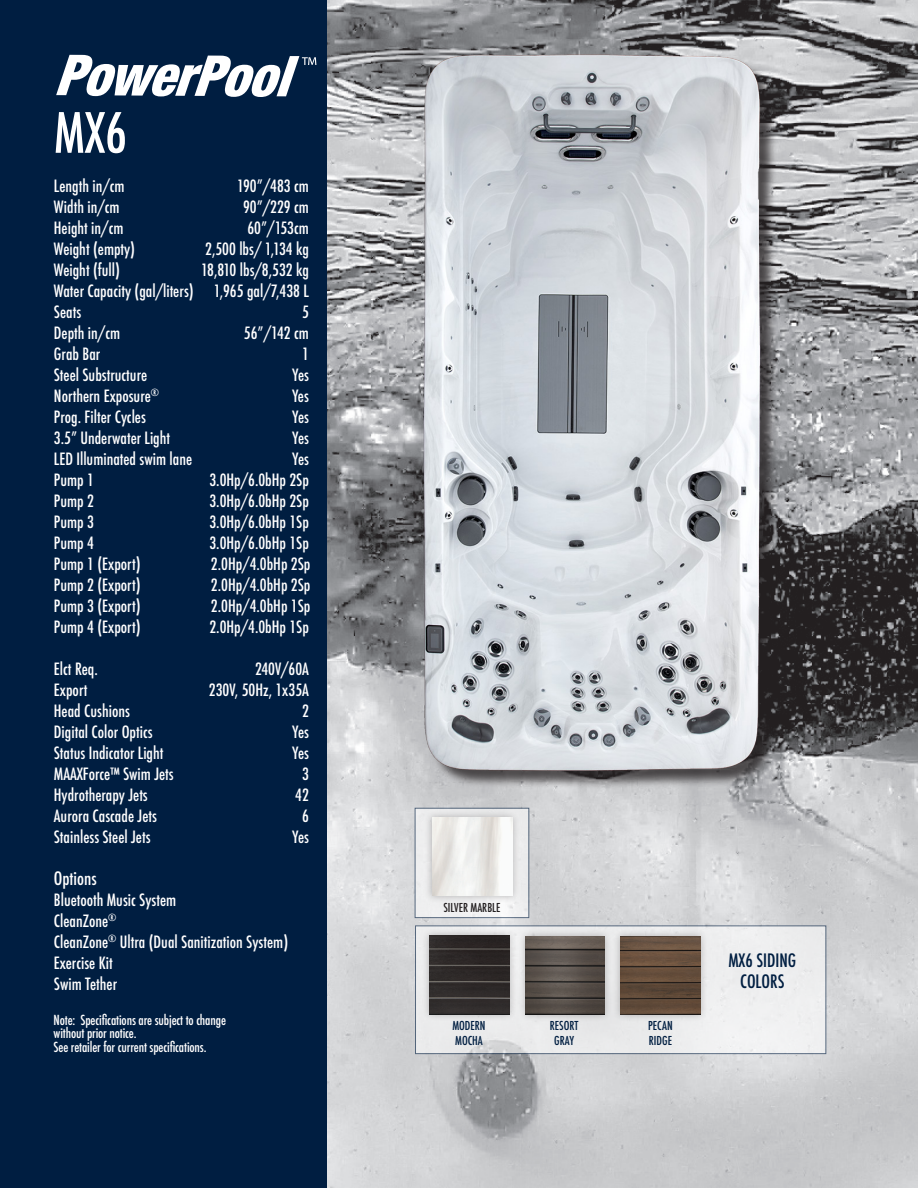
<style>
.page{position:relative;width:918px;height:1188px;background:#fff}
.page>*{position:absolute;margin:0;border:0;box-sizing:border-box;transform-origin:0 0}
.t1{font:500 condensed 54px "Futura";color:#fff}
.t2{font:500 condensed 18px/21px "Futura";color:#001e41;text-align:center}
.t3{font:500 condensed 18px "Futura";color:#fff}
.t4{font:500 condensed 16.5px "Futura";color:#fff}
.t5{font:500 condensed 13.5px "Futura";letter-spacing:-.01em;color:#fff}
.t6{font:500 condensed 12px "Futura";color:#001e41}
.t7{font:500 condensed 12px "Futura";color:#231f20}
</style>
<div class="page">
<img style="left:327px;top:0;width:591px;height:1188px">
<div style="left:0;top:0;width:327px;height:1188px;background:#001e41"></div>
<div style="left:427px;top:57px;width:351px;height:740px;background:#231f20;opacity:.75"></div>
<img style="left:423px;top:52px;width:346px;height:740px">
<div style="left:415px;top:926px;width:411px;height:128px;background:#edeeef"></div>
<div style="left:422px;top:928px;width:95px;height:94px;background:#231f20;opacity:.3"></div>
<img style="left:429px;top:935px;width:80px;height:79px">
<div style="left:518px;top:928px;width:94px;height:94px;background:#231f20;opacity:.3"></div>
<img style="left:526px;top:936px;width:78px;height:78px">
<div style="left:613px;top:928px;width:95px;height:94px;background:#231f20;opacity:.3"></div>
<img style="left:620px;top:936px;width:80px;height:78px">
<svg style="left:56px;top:55px;width:260px;height:42px"></svg>
<div style="left:415px;top:808px;width:114px;height:110px;background:#efeff0"></div>
<div style="left:425px;top:810px;width:95px;height:93px;background:#231f20;opacity:.3"></div>
<img style="left:432px;top:818px;width:80px;height:77px">
<p class="t1" style="left:54px;top:98px;width:75px">MX6</p>
<p class="t4" style="left:54px;top:175px;width:72px">Length in/cm</p>
<p class="t4" style="left:237px;top:175px;width:73px">190”/483 cm</p>
<p class="t4" style="left:54px;top:196px;width:67px">Width in/cm</p>
<p class="t4" style="left:243px;top:196px;width:67px">90”/229 cm</p>
<p class="t4" style="left:54px;top:217px;width:71px">Height in/cm</p>
<p class="t4" style="left:248px;top:217px;width:63px">60”/153cm</p>
<p class="t4" style="left:54px;top:238px;width:83px">Weight (empty)</p>
<p class="t4" style="left:205px;top:238px;width:105px">2,500 lbs/ 1,134 kg</p>
<p class="t4" style="left:54px;top:259px;width:68px">Weight (full)</p>
<p class="t4" style="left:201px;top:259px;width:109px">18,810 lbs/8,532 kg</p>
<p class="t4" style="left:54px;top:280px;width:256px">Water Capacity (gal/liters) 1,965 gal/7,438 L</p>
<p class="t4" style="left:54px;top:301px;width:29px">Seats</p>
<p class="t4" style="left:302px;top:301px;width:8px">5</p>
<p class="t4" style="left:54px;top:322px;width:68px">Depth in/cm</p>
<p class="t4" style="left:244px;top:322px;width:66px">56”/142 cm</p>
<p class="t4" style="left:54px;top:343px;width:48px">Grab Bar</p>
<p class="t4" style="left:302px;top:343px;width:8px">1</p>
<p class="t4" style="left:54px;top:364px;width:95px">Steel Substructure</p>
<p class="t4" style="left:292px;top:364px;width:18px">Yes</p>
<p class="t4" style="left:54px;top:385px;width:107px">Northern Exposure<sup>®</sup></p>
<p class="t4" style="left:292px;top:385px;width:18px">Yes</p>
<p class="t4" style="left:54px;top:406px;width:93px">Prog. Filter Cycles</p>
<p class="t4" style="left:292px;top:406px;width:18px">Yes</p>
<p class="t4" style="left:54px;top:427px;width:118px">3.5” Underwater Light</p>
<p class="t4" style="left:292px;top:427px;width:18px">Yes</p>
<p class="t4" style="left:54px;top:448px;width:140px">LED Illuminated swim lane</p>
<p class="t4" style="left:292px;top:448px;width:18px">Yes</p>
<p class="t4" style="left:54px;top:469px;width:42px">Pump 1</p>
<p class="t4" style="left:209px;top:469px;width:101px">3.0Hp/6.0bHp 2Sp</p>
<p class="t4" style="left:54px;top:490px;width:42px">Pump 2</p>
<p class="t4" style="left:209px;top:490px;width:101px">3.0Hp/6.0bHp 2Sp</p>
<p class="t4" style="left:54px;top:511px;width:42px">Pump 3</p>
<p class="t4" style="left:209px;top:511px;width:101px">3.0Hp/6.0bHp 1Sp</p>
<p class="t4" style="left:54px;top:532px;width:42px">Pump 4</p>
<p class="t4" style="left:209px;top:532px;width:101px">3.0Hp/6.0bHp 1Sp</p>
<p class="t4" style="left:54px;top:553px;width:88px">Pump 1 (Export)</p>
<p class="t4" style="left:211px;top:553px;width:101px">2.0Hp/4.0bHp 2Sp</p>
<p class="t4" style="left:54px;top:574px;width:88px">Pump 2 (Export)</p>
<p class="t4" style="left:211px;top:574px;width:101px">2.0Hp/4.0bHp 2Sp</p>
<p class="t4" style="left:54px;top:595px;width:88px">Pump 3 (Export)</p>
<p class="t4" style="left:211px;top:595px;width:101px">2.0Hp/4.0bHp 1Sp</p>
<p class="t4" style="left:54px;top:616px;width:88px">Pump 4 (Export)</p>
<p class="t4" style="left:209px;top:616px;width:101px">2.0Hp/4.0bHp 1Sp</p>
<p class="t4" style="left:54px;top:658px;width:45px">Elct Req.</p>
<p class="t4" style="left:255px;top:658px;width:55px">240V/60A</p>
<p class="t4" style="left:54px;top:679px;width:35px">Export</p>
<p class="t4" style="left:209px;top:679px;width:102px">230V, 50Hz, 1x35A</p>
<p class="t4" style="left:54px;top:700px;width:77px">Head Cushions</p>
<p class="t4" style="left:302px;top:700px;width:8px">2</p>
<p class="t4" style="left:54px;top:721px;width:100px">Digital Color Optics</p>
<p class="t4" style="left:292px;top:721px;width:18px">Yes</p>
<p class="t4" style="left:54px;top:742px;width:111px">Status Indicator Light</p>
<p class="t4" style="left:292px;top:742px;width:18px">Yes</p>
<p class="t4" style="left:54px;top:763px;width:121px">MAAXForce™ Swim Jets</p>
<p class="t4" style="left:302px;top:763px;width:8px">3</p>
<p class="t4" style="left:54px;top:784px;width:95px">Hydrotherapy Jets</p>
<p class="t4" style="left:295px;top:784px;width:15px">42</p>
<p class="t4" style="left:54px;top:805px;width:104px">Aurora Cascade Jets</p>
<p class="t4" style="left:302px;top:805px;width:8px">6</p>
<p class="t4" style="left:54px;top:826px;width:98px">Stainless Steel Jets</p>
<p class="t4" style="left:292px;top:826px;width:18px">Yes</p>
<p class="t3" style="left:54px;top:867px;width:44px">Options</p>
<p class="t4" style="left:54px;top:889px;width:124px">Bluetooth Music System</p>
<p class="t4" style="left:54px;top:910px;width:64px">CleanZone<sup>®</sup></p>
<p class="t4" style="left:54px;top:931px;width:236px">CleanZone<sup>®</sup> Ultra (Dual Sanitization System)</p>
<p class="t4" style="left:54px;top:952px;width:60px">Exercise Kit</p>
<p class="t4" style="left:54px;top:973px;width:65px">Swim Tether</p>
<p class="t5" style="left:54px;top:1011px;width:174px">Note: Specifications are subject to change</p>
<p class="t5" style="left:54px;top:1024px;width:84px">without prior notice.</p>
<p class="t5" style="left:54px;top:1038px;width:154px">See retailer for current specifications.</p>
<p class="t7" style="left:443px;top:900px;width:59px">SILVER MARBLE</p>
<p class="t6" style="left:452px;top:1018px;width:35px">MODERN</p>
<p class="t6" style="left:455px;top:1033px;width:29px">MOCHA</p>
<p class="t6" style="left:550px;top:1018px;width:30px">RESORT</p>
<p class="t6" style="left:554px;top:1033px;width:21px">GRAY</p>
<p class="t6" style="left:648px;top:1018px;width:26px">PECAN</p>
<p class="t6" style="left:649px;top:1033px;width:25px">RIDGE</p>
<p class="t2" style="left:728px;top:950px;width:69px">MX6 SIDING<br>COLORS</p>
</div>
